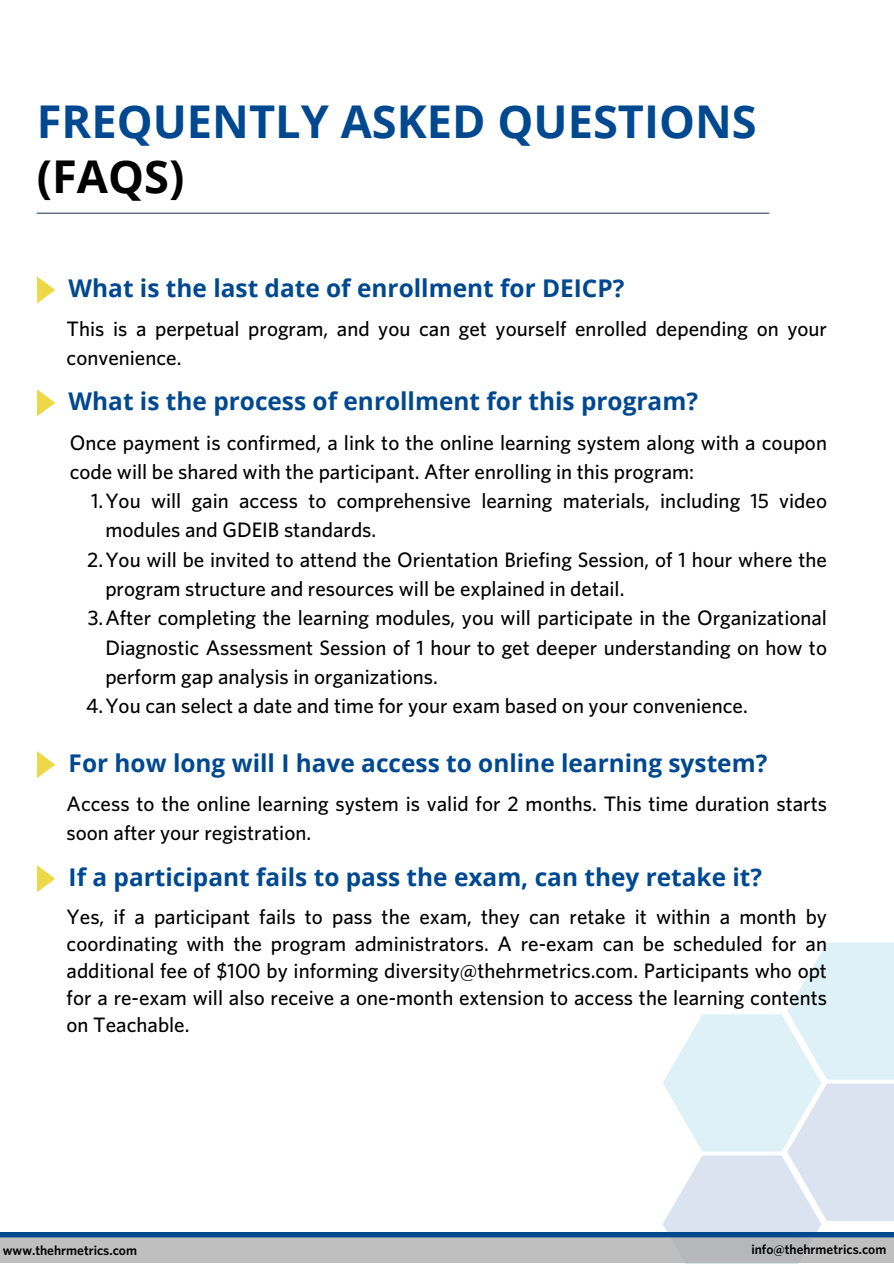
<style>
.page{position:relative;width:894px;height:1264px;background:#fff}
.page>*{position:absolute;margin:0;border:0;box-sizing:border-box;transform-origin:0 0}
.t1{font:700 45.15px "Open Sans";color:#004990}
.t2{font:700 45.15px "Open Sans";color:#000}
.t3{font:700 24.45px "Open Sans";color:#004990}
.t4{font:500 21px/27px "Whitney";color:#000}
.t5{font:600 13.5px "Whitney";color:#000}
</style>
<div class="page">
<svg style="left:663px;top:942px;width:230px;height:289px"></svg>
<hr style="left:37px;top:213px;width:732px;height:1px;background:#344869">
<svg style="left:37px;top:276px;width:18px;height:28px"></svg>
<svg style="left:37px;top:389px;width:18px;height:27px"></svg>
<svg style="left:37px;top:751px;width:18px;height:27px"></svg>
<div style="left:0;top:1231px;width:893px;height:6px;background:#004990"></div>
<div style="left:0;top:1237px;width:893px;height:26px;background:#bfbfbf"></div>
<svg style="left:37px;top:865px;width:18px;height:27px"></svg>
<h1 class="t1" style="left:37px;top:90px;width:721px">FREQUENTLY ASKED QUESTIONS</h1>
<h1 class="t2" style="left:37px;top:144px;width:149px">(FAQS)</h1>
<p class="t3" style="left:69px;top:271px;width:557px">What is the last date of enrollment for DEICP?</p>
<p class="t4" style="left:67px;top:313px;width:761px;line-height:29.2px">This is a perpetual program, and you can get yourself enrolled depending on your convenience.</p>
<p class="t3" style="left:69px;top:384px;width:630px">What is the process of enrollment for this program?</p>
<p class="t4" style="left:70px;top:427px;width:758px;line-height:29.2px">Once payment is confirmed, a link to the online learning system along with a coupon code will be shared with the participant. After enrolling in this program:</p>
<p class="t4" style="left:91px;top:487px;width:737px">1.You will gain access to comprehensive learning materials, including 15 video</p>
<p class="t4" style="left:105px;top:516px;width:272px">modules and GDEIB standards.</p>
<p class="t4" style="left:87px;top:545px;width:741px">2.You will be invited to attend the Orientation Briefing Session, of 1 hour where the</p>
<p class="t4" style="left:105px;top:574px;width:520px">program structure and resources will be explained in detail.</p>
<p class="t4" style="left:88px;top:604px;width:740px">3.After completing the learning modules, you will participate in the Organizational</p>
<p class="t4" style="left:105px;top:633px;width:723px">Diagnostic Assessment Session of 1 hour to get deeper understanding on how to</p>
<p class="t4" style="left:105px;top:662px;width:334px">perform gap analysis in organizations.</p>
<p class="t4" style="left:86px;top:691px;width:663px">4.You can select a date and time for your exam based on your convenience.</p>
<p class="t3" style="left:69px;top:746px;width:700px">For how long will I have access to online learning system?</p>
<p class="t4" style="left:67px;top:788px;width:761px;line-height:29.2px">Access to the online learning system is valid for 2 months. This time duration starts soon after your registration.</p>
<p class="t3" style="left:69px;top:860px;width:695px">If a participant fails to pass the exam, can they retake it?</p>
<p class="t4" style="left:67px;top:903px;width:761px;text-align:justify">Yes, if a participant fails to pass the exam, they can retake it within a month by coordinating with the program administrators. A re-exam can be scheduled for an additional fee of $100 by informing diversity@thehrmetrics.com. Participants who opt for a re-exam will also receive a one-month extension to access the learning contents on Teachable.</p>
<p class="t5" style="left:3px;top:1241px;width:136px">www.thehrmetrics.com</p>
<p class="t5" style="left:751px;top:1240px;width:136px">info@thehrmetrics.com</p>
</div>
